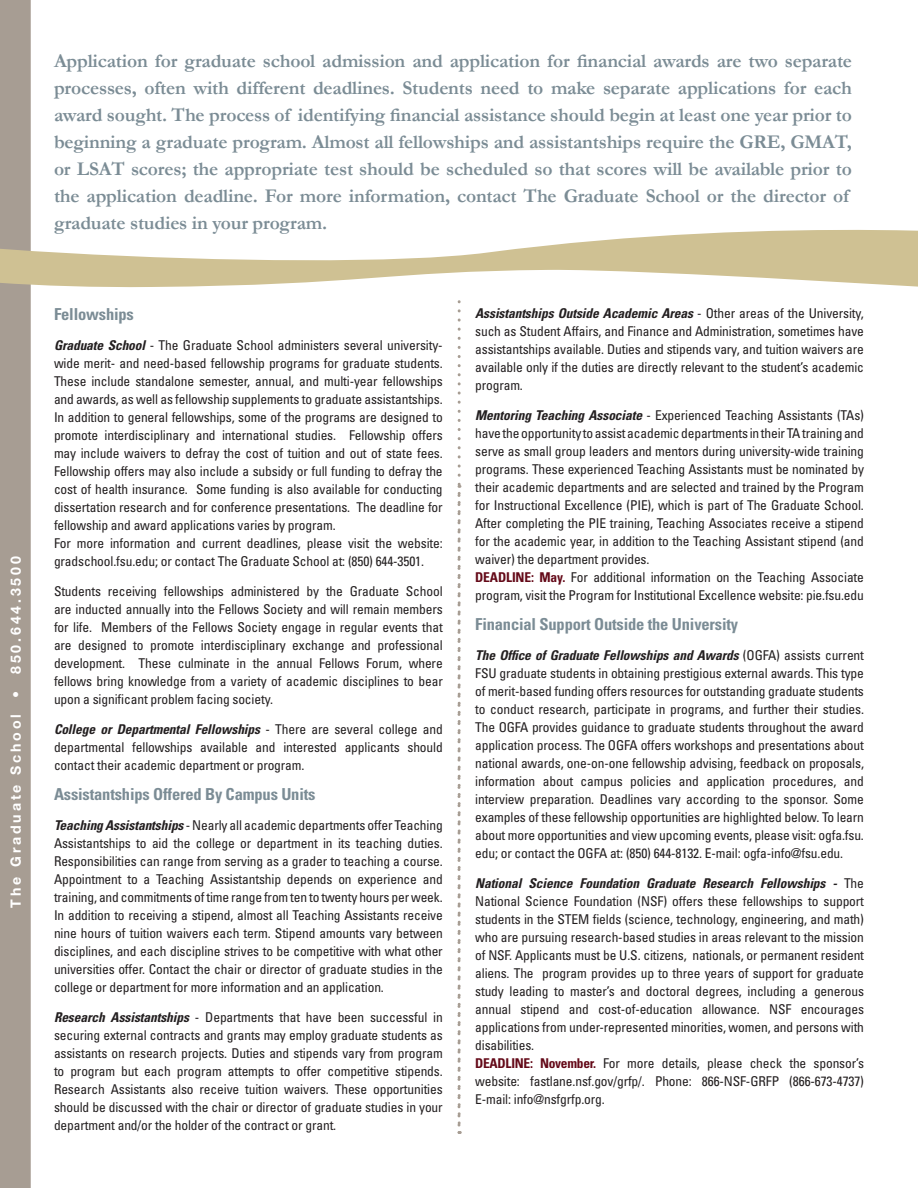
<style>
.page{position:relative;width:918px;height:1188px;background:#fff}
.page>*{position:absolute;margin:0;border:0;box-sizing:border-box;transform-origin:0 0}
.t1{font:700 19.5px/27px "Garamond";letter-spacing:-.01em;color:#7b8c95}
.t2{font:700 condensed 16.5px "Univers LT Std";letter-spacing:-.01em;color:#7b8c95}
.t3{font:700 14.1px "Helvetica Neue LT Std";letter-spacing:.2em;color:#fff}
.t4{font:condensed 13.5px/18px "Univers LT Std";letter-spacing:-.01em;color:#231f20;text-align:justify}
.s1{font-weight:700;font-style:italic}
.s2{font-weight:700;color:#640918}
</style>
<div class="page">
<div style="left:0;top:0;width:31px;height:1188px;background:#a79d93"></div>
<svg style="left:457px;top:300px;width:4px;height:834px"></svg>
<svg style="left:0;top:226px;width:918px;height:64px;fill:#cfc193"></svg>
<p class="t3" style="left:7px;top:908px;width:353px;rotate:-90deg">The Graduate School • 850.644.3500</p>
<p class="t1" style="left:54px;top:47px;width:800px">Application for graduate school admission and application for financial awards are two separate processes, often with different deadlines. Students need to make separate applications for each award sought. The process of identifying financial assistance should begin at least one year prior to beginning a graduate program. Almost all fellowships and assistantships require the GRE, GMAT, or LSAT scores; the appropriate test should be scheduled so that scores will be available prior to the application deadline. For more information, contact The Graduate School or the director of graduate studies in your program.</p>
<p class="t2" style="left:54px;top:304px;width:81px">Fellowships</p>
<p class="t4" style="left:54px;top:336px;width:390px;text-align:left"><span class="s1">Graduate School</span> - The Graduate School administers several university&shy;wide merit- and need-based fellowship programs for graduate students.<br>These include standalone semester, annual, and multi-year fellowships and awards, as well as fellowship supplements to graduate assistantships.<br>In addition to general fellowships, some of the programs are designed to promote interdisciplinary and international studies. Fellowship offers may include waivers to defray the cost of tuition and out of state fees.<br>Fellowship offers may also include a subsidy or full funding to defray the cost of health insurance. Some funding is also available for conducting dissertation research and for conference presentations. The deadline for fellowship and award applications varies by program.<br>For more information and current deadlines, please visit the website: gradschool.fsu.edu; or contact The Graduate School at: (850) 644-3501.</p>
<p class="t4" style="left:54px;top:582px;width:390px">Students receiving fellowships administered by the Graduate School are inducted annually into the Fellows Society and will remain members for life. Members of the Fellows Society engage in regular events that are designed to promote interdisciplinary exchange and professional development. These culminate in the annual Fellows Forum, where fellows bring knowledge from a variety of academic disciplines to bear upon a significant problem facing society.</p>
<p class="t4" style="left:54px;top:720px;width:390px"><span class="s1">College or Departmental Fellowships</span> - There are several college and departmental fellowships available and interested applicants should contact their academic department or program.</p>
<p class="t2" style="left:54px;top:784px;width:263px">Assistantships Offered By Campus Units</p>
<p class="t4" style="left:54px;top:816px;width:390px"><span class="s1">Teaching Assistantships</span> - Nearly all academic departments offer Teaching Assistantships to aid the college or department in its teaching duties.<br>Responsibilities can range from serving as a grader to teaching a course.<br>Appointment to a Teaching Assistantship depends on experience and training, and commitments of time range from ten to twenty hours per week.<br>In addition to receiving a stipend, almost all Teaching Assistants receive nine hours of tuition waivers each term. Stipend amounts vary between disciplines, and each discipline strives to be competitive with what other universities offer. Contact the chair or director of graduate studies in the college or department for more information and an application.</p>
<p class="t4" style="left:54px;top:1008px;width:390px"><span class="s1">Research Assistantships</span> - Departments that have been successful in securing external contracts and grants may employ graduate students as assistants on research projects. Duties and stipends vary from program to program but each program attempts to offer competitive stipends.<br>Research Assistants also receive tuition waivers. These opportunities should be discussed with the chair or director of graduate studies in your department and/or the holder of the contract or grant.</p>
<p class="t4" style="left:475px;top:304px;width:390px"><span class="s1">Assistantships Outside Academic Areas</span> - Other areas of the University, such as Student Affairs, and Finance and Administration, sometimes have assistantships available. Duties and stipends vary, and tuition waivers are available only if the duties are directly relevant to the student’s academic program.</p>
<p class="t4" style="left:475px;top:406px;width:390px;text-align:left"><span class="s1">Mentoring Teaching Associate</span> - Experienced Teaching Assistants (TAs) have the opportunity to assist academic departments in their TA training and serve as small group leaders and mentors during university-wide training programs. These experienced Teaching Assistants must be nominated by their academic departments and are selected and trained by the Program for Instructional Excellence (PIE), which is part of The Graduate School.<br>After completing the PIE training, Teaching Associates receive a stipend for the academic year, in addition to the Teaching Assistant stipend (and waiver) the department provides.<br><span class="s2">DEADLINE: May.</span> For additional information on the Teaching Associate program, visit the Program for Institutional Excellence website: pie.fsu.edu</p>
<p class="t2" style="left:475px;top:614px;width:265px">Financial Support Outside the University</p>
<p class="t4" style="left:475px;top:646px;width:390px"><span class="s1">The Office of Graduate Fellowships and Awards</span> (OGFA) assists current FSU graduate students in obtaining prestigious external awards. This type of merit-based funding offers resources for outstanding graduate students to conduct research, participate in programs, and further their studies.<br>The OGFA provides guidance to graduate students throughout the award application process. The OGFA offers workshops and presentations about national awards, one-on-one fellowship advising, feedback on proposals, information about campus policies and application procedures, and interview preparation. Deadlines vary according to the sponsor. Some examples of these fellowship opportunities are highlighted below. To learn about more opportunities and view upcoming events, please visit: ogfa.fsu. edu; or contact the OGFA at: (850) 644-8132. E-mail: ogfa-info@fsu.edu.</p>
<p class="t4" style="left:475px;top:874px;width:390px;text-align:left"><span class="s1">National Science Foundation Graduate Research Fellowships -</span> The National Science Foundation (NSF) offers these fellowships to support students in the STEM fields (science, technology, engineering, and math) who are pursuing research-based studies in areas relevant to the mission of NSF. Applicants must be U.S. citizens, nationals, or permanent resident aliens. The program provides up to three years of support for graduate study leading to master’s and doctoral degrees, including a generous annual stipend and cost-of-education allowance. NSF encourages applications from under-represented minorities, women, and persons with disabilities.<br><span class="s2">DEADLINE: November.</span> For more details, please check the sponsor’s website: fastlane.nsf.gov/grfp/. Phone: 866-NSF-GRFP (866-673-4737)<br>E-mail: info@nsfgrfp.org.</p>
</div>
